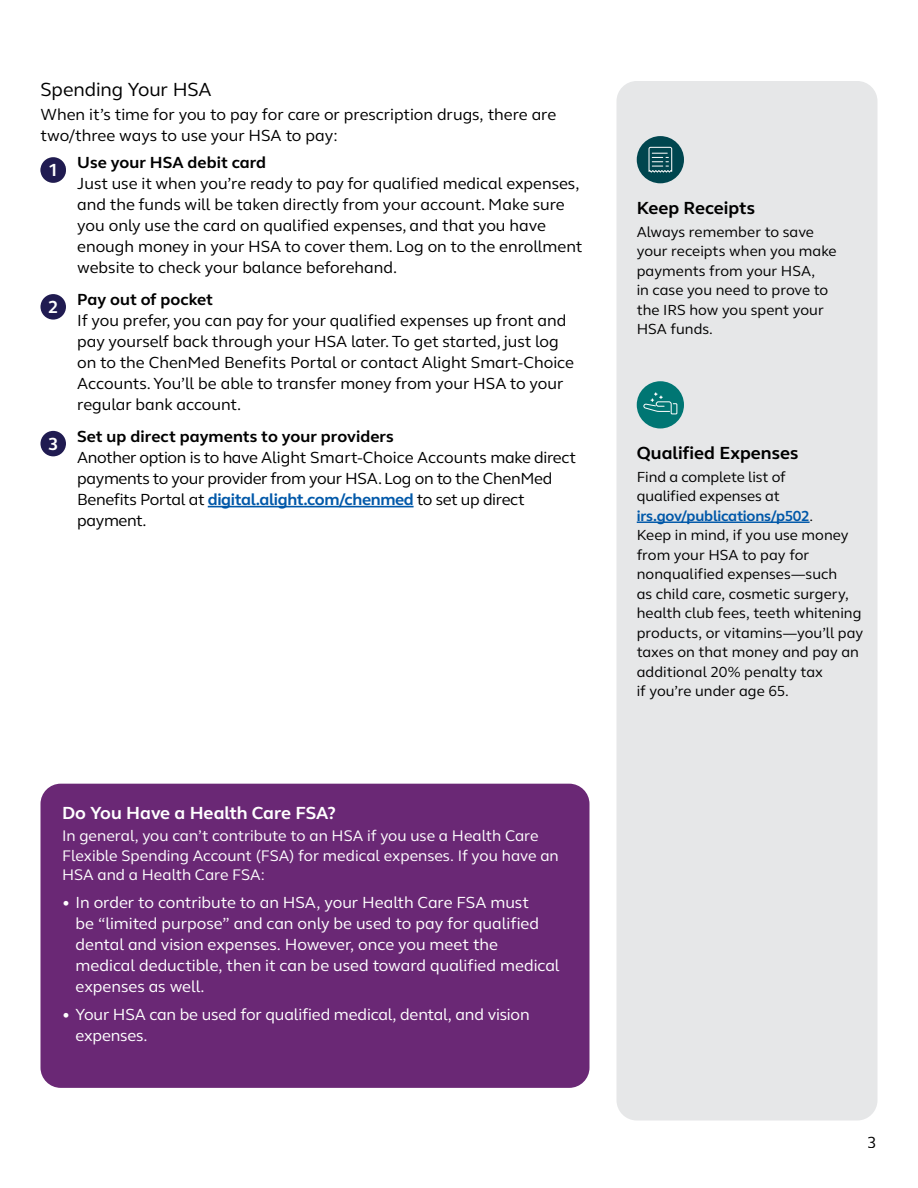
<style>
.page{position:relative;width:918px;height:1188px;background:#fff}
.page>*{position:absolute;margin:0;border:0;box-sizing:border-box;transform-origin:0 0}
.t1{font:19.5px "FS Thrive Elliot";letter-spacing:-.01em;color:#000}
.t2{font:700 18px "FS Thrive Elliot";color:#000}
.t3{font:700 18px "FS Thrive Elliot";letter-spacing:-.005em;color:#fff}
.t4{font:18px "FS Thrive Elliot";color:#fff}
.t5{font:16.5px/21px "FS Thrive Elliot";color:#000}
.t6{font:16.5px/21px "FS Thrive Elliot";letter-spacing:-.005em;color:#fff}
.t7{font:16.5px/21px "FS Thrive Elliot";letter-spacing:-.02em;color:#000}
.t8{font:700 16.5px "FS Thrive Elliot";letter-spacing:.005em;color:#000}
.t9{font:15.75px/19.5px "FS Thrive Elliot";color:#fff}
.t10{font:15px/19.5px "FS Thrive Elliot";color:#000}
.s1{font-weight:700;color:#0058a9}
.s2{font-weight:700}
</style>
<div class="page">
<div style="left:616px;top:81px;width:262px;height:1039px;background:#e6e7e8;border-radius:20px"></div>
<hr style="left:208px;top:506px;width:206px;height:1px;background:#0058a9">
<div style="left:40px;top:157px;width:26px;height:26px;background:#201b51;border-radius:50%"></div>
<div style="left:40px;top:294px;width:26px;height:26px;background:#201b51;border-radius:50%"></div>
<div style="left:40px;top:431px;width:26px;height:25px;background:#201b51;border-radius:50%"></div>
<div style="left:637px;top:136px;width:47px;height:47px;background:#00464f;border-radius:50%"></div>
<svg style="left:649px;top:147px;width:23px;height:26px"></svg>
<div style="left:40px;top:784px;width:550px;height:304px;background:#6a2875;border-radius:20px"></div>
<hr style="left:637px;top:522px;width:173px;height:1px;background:#0058a9">
<div style="left:637px;top:381px;width:47px;height:47px;background:#007673;border-radius:50%"></div>
<svg style="left:643px;top:392px;width:35px;height:23px"></svg>
<p class="t1" style="left:40px;top:77px;width:173px">Spending Your HSA</p>
<p class="t5" style="left:40px;top:104px;width:517px">When it’s time for you to pay for care or prescription drugs, there are two/three ways to use your HSA to pay:</p>
<p class="t8" style="left:77px;top:153px;width:191px">Use your HSA debit card</p>
<p class="t5" style="left:77px;top:174px;width:507px">Just use it when you’re ready to pay for qualified medical expenses, and the funds will be taken directly from your account. Make sure you only use the card on qualified expenses, and that you have enough money in your HSA to cover them. Log on to the enrollment website to check your balance beforehand.</p>
<p class="t8" style="left:77px;top:290px;width:137px">Pay out of pocket</p>
<p class="t5" style="left:77px;top:310px;width:498px">If you prefer, you can pay for your qualified expenses up front and pay yourself back through your HSA later. To get started, just log on to the ChenMed Benefits Portal or contact Alight Smart-Choice Accounts. You’ll be able to transfer money from your HSA to your regular bank account.</p>
<p class="t8" style="left:77px;top:426px;width:318px">Set up direct payments to your providers</p>
<p class="t7" style="left:77px;top:447px;width:500px">Another option is to have Alight Smart-Choice Accounts make direct payments to your provider from your HSA. Log on to the ChenMed Benefits Portal at <span class="s1">digital.alight.com/chenmed</span> to set up direct payment.</p>
<p class="t4" style="left:48px;top:155px;width:12px">1<span class="s2">1</span></p>
<p class="t3" style="left:48px;top:296px;width:12px">2</p>
<p class="t3" style="left:48px;top:433px;width:12px">3</p>
<p class="t3" style="left:62px;top:802px;width:275px">Do You Have a Health Care FSA?</p>
<p class="t9" style="left:62px;top:826px;width:498px">In general, you can’t contribute to an HSA if you use a Health Care<br>Flexible Spending Account (FSA) for medical expenses. If you have an<br>HSA and a Health Care FSA:</p>
<p class="t6" style="left:76px;top:892px;width:486px;text-indent:-13px">• In order to contribute to an HSA, your Health Care FSA must<br>be “limited purpose” and can only be used to pay for qualified dental and vision expenses. However, once you meet the medical deductible, then it can be used toward qualified medical expenses as well.</p>
<p class="t6" style="left:76px;top:1004px;width:456px;text-indent:-13px">• Your HSA can be used for qualified medical, dental, and vision expenses.</p>
<p class="t2" style="left:637px;top:197px;width:120px">Keep Receipts</p>
<p class="t10" style="left:637px;top:222px;width:201px">Always remember to save your receipts when you make payments from your HSA,<br>in case you need to prove to the IRS how you spent your<br>HSA funds.</p>
<p class="t2" style="left:637px;top:442px;width:163px">Qualified Expenses</p>
<p class="t10" style="left:637px;top:467px;width:228px">Find a complete list of<br>qualified expenses at <span class="s1">irs.gov/publications/p502</span>.<br>Keep in mind, if you use money from your HSA to pay for nonqualified expenses—such<br>as child care, cosmetic surgery, health club fees, teeth whitening products, or vitamins—you’ll pay taxes on that money and pay an additional 20% penalty tax<br>if you’re under age 65.</p>
<p class="t5" style="left:868px;top:1132px;width:11px">3</p>
</div>
